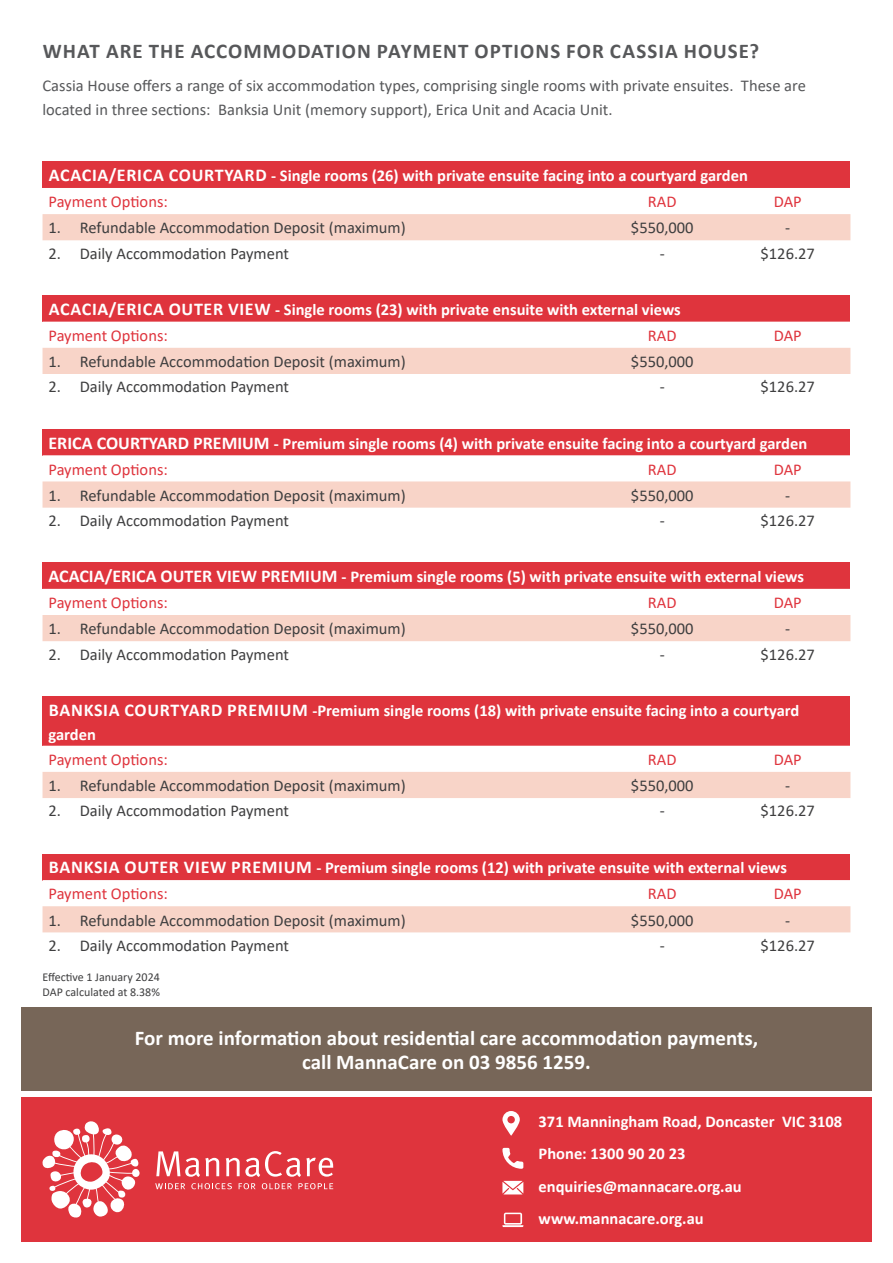
<style>
.page{position:relative;width:893px;height:1263px;background:#fff}
.page>*{position:absolute;margin:0;border:0;box-sizing:border-box;transform-origin:0 0}
.t1{font:700 21px/24px "Calibri";color:#fff;text-align:center}
.t2{font:700 21px "Calibri";letter-spacing:.05em;color:#57585a}
.t3{font:700 16.5px/24px "Calibri";color:#fff}
.t4{font:16.5px "Calibri";color:#3e3e3f}
.t5{font:16.5px/24px "Calibri";color:#57585a}
.t6{font:16.5px "Calibri";color:#df343d}
.t7{font:12px "Calibri";color:#3e3e3f}
.s1{font-size:18px}
</style>
<div class="page">
<div style="left:21px;top:1007px;width:851px;height:84px;background:#776658"></div>
<div style="left:21px;top:1097px;width:851px;height:145px;background:#df343d"></div>
<svg style="left:155px;top:1183px;width:30px;height:6px"></svg>
<svg style="left:191px;top:1183px;width:41px;height:6px"></svg>
<svg style="left:239px;top:1183px;width:17px;height:6px"></svg>
<svg style="left:262px;top:1183px;width:30px;height:6px"></svg>
<svg style="left:298px;top:1183px;width:35px;height:6px"></svg>
<svg style="left:43px;top:1121px;width:95px;height:96px"></svg>
<svg style="left:156px;top:1151px;width:63px;height:26px"></svg>
<svg style="left:226px;top:1151px;width:107px;height:26px"></svg>
<svg style="left:502px;top:1111px;width:18px;height:25px"></svg>
<svg style="left:502px;top:1148px;width:21px;height:21px"></svg>
<svg style="left:502px;top:1181px;width:21px;height:13px"></svg>
<svg style="left:502px;top:1213px;width:21px;height:14px"></svg>
<div style="left:43px;top:162px;width:807px;height:26px;background:#df343d"></div>
<svg style="left:43px;top:240px;width:807px;height:1px"></svg>
<div style="left:43px;top:214px;width:807px;height:26px;background:#f8d4c8"></div>
<div style="left:43px;top:295px;width:807px;height:27px;background:#df343d"></div>
<svg style="left:43px;top:347px;width:807px;height:1px"></svg>
<div style="left:43px;top:348px;width:807px;height:26px;background:#f8d4c8"></div>
<div style="left:43px;top:429px;width:807px;height:26px;background:#df343d"></div>
<svg style="left:43px;top:455px;width:807px;height:1px"></svg>
<svg style="left:43px;top:481px;width:807px;height:27px;background:#f8d5c9"></svg>
<div style="left:43px;top:563px;width:807px;height:26px;background:#df343d"></div>
<svg style="left:43px;top:641px;width:807px;height:1px"></svg>
<div style="left:43px;top:615px;width:807px;height:26px;background:#f8d4c8"></div>
<div style="left:43px;top:696px;width:807px;height:50px;background:#df343d"></div>
<div style="left:43px;top:772px;width:807px;height:26px;background:#f8d4c8"></div>
<div style="left:43px;top:854px;width:807px;height:26px;background:#df343d"></div>
<svg style="left:43px;top:880px;width:807px;height:53px"></svg>
<div style="left:43px;top:906px;width:807px;height:26px;background:#f8d4c8"></div>
<p class="t2" style="left:43px;top:36px;width:718px">WHAT ARE THE ACCOMMODATION PAYMENT OPTIONS FOR CASSIA HOUSE?</p>
<p class="t5" style="left:43px;top:73px;width:765px">Cassia House offers a range of six accommodation types, comprising single rooms with private ensuites. These are located in three sections: Banksia Unit (memory support), Erica Unit and Acacia Unit.</p>
<p class="t3" style="left:49px;top:164px;width:701px"><span class="s1">ACACIA/ERICA COURTYARD</span> - Single rooms (26) with private ensuite facing into a courtyard garden</p>
<p class="t6" style="left:49px;top:190px;width:121px">Payment Options:</p>
<p class="t6" style="left:648px;top:190px;width:30px">RAD</p>
<p class="t6" style="left:774px;top:190px;width:29px">DAP</p>
<p class="t4" style="left:49px;top:216px;width:359px">1. Refundable Accommodation Deposit (maximum)</p>
<p class="t4" style="left:631px;top:216px;width:64px">$550,000</p>
<p class="t4" style="left:785px;top:216px;width:7px">-</p>
<p class="t4" style="left:49px;top:242px;width:242px">2. Daily Accommodation Payment</p>
<p class="t4" style="left:660px;top:242px;width:7px">-</p>
<p class="t4" style="left:761px;top:242px;width:56px">$126.27</p>
<p class="t3" style="left:49px;top:297px;width:633px"><span class="s1">ACACIA/ERICA OUTER VIEW</span> - Single rooms (23) with private ensuite with external views</p>
<p class="t6" style="left:49px;top:324px;width:121px">Payment Options:</p>
<p class="t6" style="left:648px;top:324px;width:30px">RAD</p>
<p class="t6" style="left:774px;top:324px;width:29px">DAP</p>
<p class="t4" style="left:49px;top:350px;width:359px">1. Refundable Accommodation Deposit (maximum)</p>
<p class="t4" style="left:631px;top:350px;width:64px">$550,000</p>
<p class="t4" style="left:49px;top:375px;width:242px">2. Daily Accommodation Payment</p>
<p class="t4" style="left:660px;top:375px;width:7px">-</p>
<p class="t4" style="left:761px;top:375px;width:56px">$126.27</p>
<p class="t3" style="left:49px;top:431px;width:760px"><span class="s1">ERICA COURTYARD PREMIUM</span> - Premium single rooms (4) with private ensuite facing into a courtyard garden</p>
<p class="t6" style="left:49px;top:458px;width:121px">Payment Options:</p>
<p class="t6" style="left:648px;top:458px;width:30px">RAD</p>
<p class="t6" style="left:774px;top:458px;width:29px">DAP</p>
<p class="t4" style="left:49px;top:484px;width:359px">1. Refundable Accommodation Deposit (maximum)</p>
<p class="t4" style="left:631px;top:484px;width:64px">$550,000</p>
<p class="t4" style="left:785px;top:484px;width:7px">-</p>
<p class="t4" style="left:49px;top:509px;width:242px">2. Daily Accommodation Payment</p>
<p class="t4" style="left:660px;top:509px;width:7px">-</p>
<p class="t4" style="left:761px;top:509px;width:56px">$126.27</p>
<p class="t3" style="left:49px;top:564px;width:757px"><span class="s1">ACACIA/ERICA OUTER VIEW PREMIUM</span> - Premium single rooms (5) with private ensuite with external views</p>
<p class="t6" style="left:49px;top:591px;width:121px">Payment Options:</p>
<p class="t6" style="left:648px;top:591px;width:30px">RAD</p>
<p class="t6" style="left:774px;top:591px;width:29px">DAP</p>
<p class="t4" style="left:49px;top:617px;width:359px">1. Refundable Accommodation Deposit (maximum)</p>
<p class="t4" style="left:631px;top:617px;width:64px">$550,000</p>
<p class="t4" style="left:785px;top:617px;width:7px">-</p>
<p class="t4" style="left:49px;top:643px;width:242px">2. Daily Accommodation Payment</p>
<p class="t4" style="left:660px;top:643px;width:7px">-</p>
<p class="t4" style="left:761px;top:643px;width:56px">$126.27</p>
<p class="t3" style="left:49px;top:698px;width:752px"><span class="s1">BANKSIA COURTYARD PREMIUM</span> -Premium single rooms (18) with private ensuite facing into a courtyard garden</p>
<p class="t6" style="left:49px;top:748px;width:121px">Payment Options:</p>
<p class="t6" style="left:648px;top:748px;width:30px">RAD</p>
<p class="t6" style="left:774px;top:748px;width:29px">DAP</p>
<p class="t4" style="left:49px;top:774px;width:359px">1. Refundable Accommodation Deposit (maximum)</p>
<p class="t4" style="left:631px;top:774px;width:64px">$550,000</p>
<p class="t4" style="left:785px;top:774px;width:7px">-</p>
<p class="t4" style="left:49px;top:799px;width:242px">2. Daily Accommodation Payment</p>
<p class="t4" style="left:660px;top:799px;width:7px">-</p>
<p class="t4" style="left:761px;top:799px;width:56px">$126.27</p>
<p class="t3" style="left:49px;top:856px;width:740px"><span class="s1">BANKSIA OUTER VIEW PREMIUM</span> - Premium single rooms (12) with private ensuite with external views</p>
<p class="t6" style="left:49px;top:882px;width:121px">Payment Options:</p>
<p class="t6" style="left:648px;top:882px;width:30px">RAD</p>
<p class="t6" style="left:774px;top:882px;width:29px">DAP</p>
<p class="t4" style="left:49px;top:908px;width:359px">1. Refundable Accommodation Deposit (maximum)</p>
<p class="t4" style="left:631px;top:908px;width:64px">$550,000</p>
<p class="t4" style="left:785px;top:908px;width:7px">-</p>
<p class="t4" style="left:49px;top:934px;width:242px">2. Daily Accommodation Payment</p>
<p class="t4" style="left:660px;top:934px;width:7px">-</p>
<p class="t4" style="left:761px;top:934px;width:56px">$126.27</p>
<p class="t7" style="left:43px;top:968px;width:119px">Effective 1 January 2024</p>
<p class="t7" style="left:43px;top:984px;width:119px">DAP calculated at 8.38%</p>
<p class="t1" style="left:135px;top:1025px;width:625px">For more information about residential care accommodation payments, call MannaCare on 03 9856 1259.</p>
<p class="t3" style="left:539px;top:1109px;width:305px">371 Manningham Road, Doncaster VIC 3108</p>
<p class="t3" style="left:539px;top:1142px;width:148px">Phone: 1300 90 20 23</p>
<p class="t3" style="left:539px;top:1174px;width:205px">enquiries@mannacare.org.au</p>
<p class="t3" style="left:539px;top:1207px;width:167px">www.mannacare.org.au</p>
</div>
